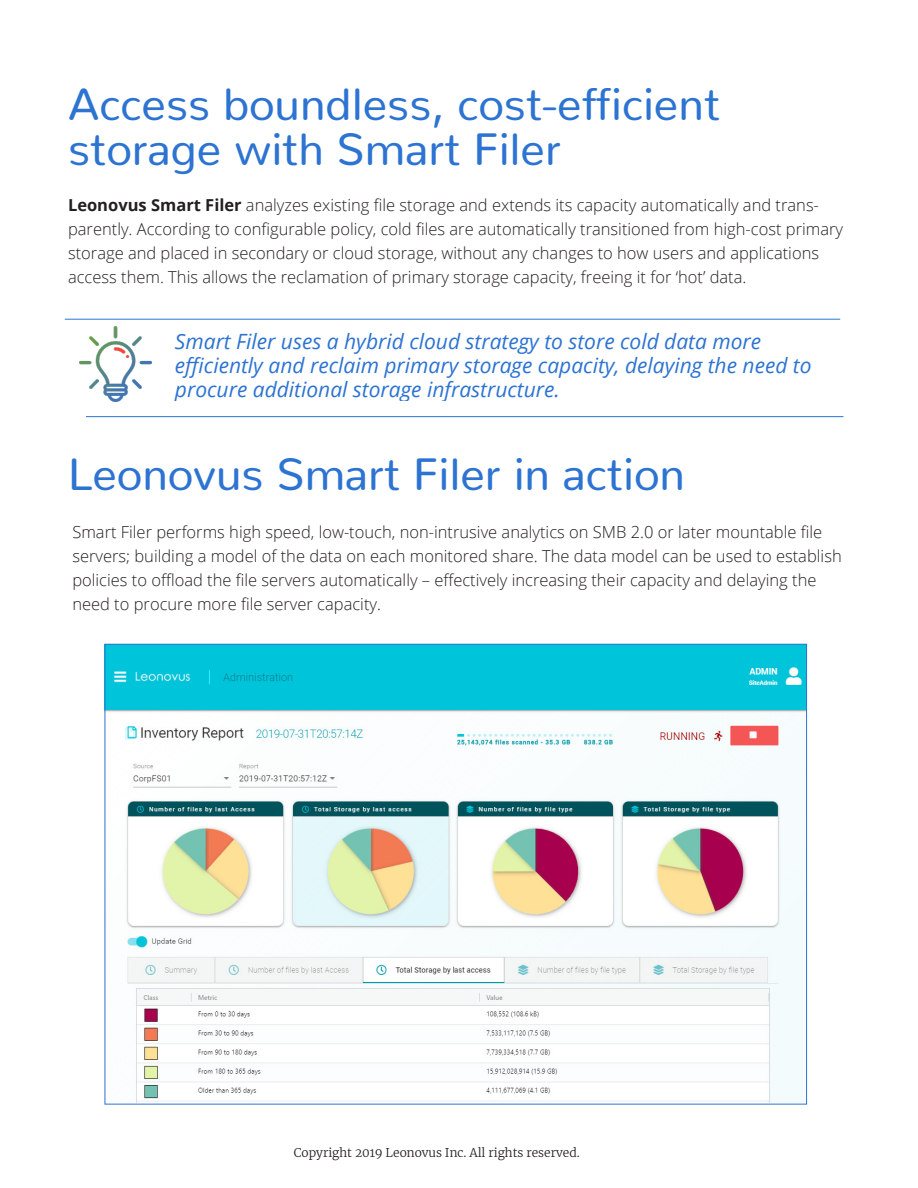
<style>
.page{position:relative;width:918px;height:1188px;background:#fff}
.page>*{position:absolute;margin:0;border:0;box-sizing:border-box;transform-origin:0 0}
.t1{font:45px/45px "Nunito";color:#2c73d2}
.t2{font:italic 21px/24px "Open Sans";color:#2c73d2}
.t3{font:300 16.5px/24px "Open Sans";color:#231f20}
.t4{font:300 12px "Merriweather";color:#231f20}
.s1{font-style:inherit}
.s2{font-weight:700}
</style>
<div class="page">
<hr style="left:65px;top:319px;width:775px;height:1px;background:#2c73d2">
<hr style="left:86px;top:416px;width:757px;height:1px;background:#2c73d2">
<img style="left:107px;top:646px;width:698px;height:456px">
<img style="left:79px;top:327px;width:73px;height:75px">
<p class="t1" style="left:68px;top:77px;width:654px"><span class="s1">A</span>ccess boundless<span class="s1">,</span> cost-efficient storage with Smart Filer</p>
<p class="t3" style="left:68px;top:193px;width:777px"><span class="s2">Leonovus Smart Filer</span> analyzes existing file storage and extends its capacity automatically and trans&shy;parently. According to configurable policy, cold files are automatically transitioned from high-cost primary storage and placed in secondary or cloud storage, without any changes to how users and applications access them. This allows the reclamation of primary storage capacity, freeing it for ‘hot’ data.</p>
<p class="t2" style="left:175px;top:328px;width:638px">Smart Filer uses a hybrid cloud strategy to store cold data more efficiently and reclaim primary storage capacity, delaying the need to procure additional storage infrastructure.</p>
<p class="t1" style="left:68px;top:447px;width:618px">Leonovus Smart Filer in action</p>
<p class="t3" style="left:72px;top:519px;width:771px">Smart Filer performs high speed, low-touch, non-intrusive analytics on SMB 2.0 or later mountable file servers; building a model of the data on each monitored share. The data model can be used to establish policies to offload the file servers automatically – effectively increasing their capacity and delaying the need to procure more file server capacity.</p>
<p class="t4" style="left:294px;top:1145px;width:287px">Copyright 2019 Leonovus Inc. All rights reserved.</p>
</div>
